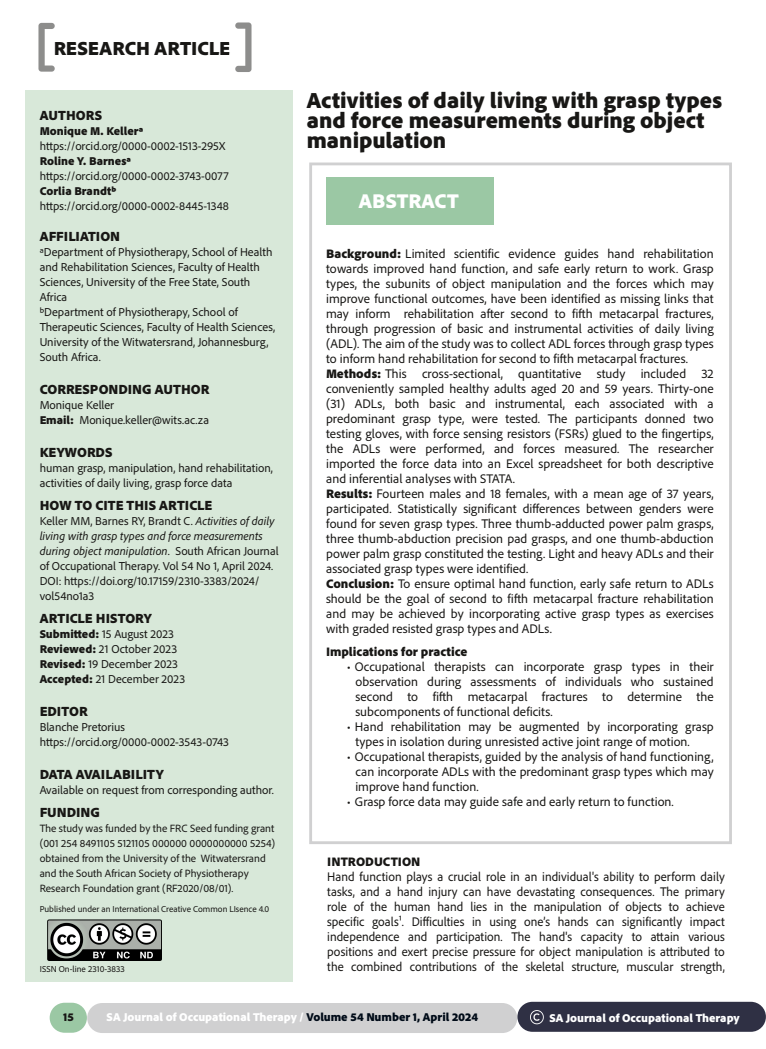
<style>
.page{position:relative;width:766px;height:1049px;background:#fff}
.page>*{position:absolute;margin:0;border:0;box-sizing:border-box;transform-origin:0 0}
.t1{font:900 23px/20px "Adobe Clean";color:#181715}
.t2{font:900 21px "Adobe Clean";color:#fff}
.t3{font:900 20px "Adobe Clean";color:#181715}
.t4{font:900 14px "Adobe Clean";color:#181715}
.t5{font:13px/15px "Adobe Clean";letter-spacing:.005em;color:#181715}
.t6{font:13px/15px "Adobe Clean";letter-spacing:.005em;color:#181715;text-align:justify;scale:.96 1}
.t7{font:900 13px "Adobe Clean";color:#181715}
.t8{font:12px/15px "Adobe Clean";color:#181715}
.t9{font:900 12px "Adobe Clean";color:#fff}
.t10{font:900 12px "Adobe Clean";color:#181715}
.t11{font:11px/15px "Adobe Clean";color:#181715}
.t12{font:9px "Adobe Clean";color:#181715}
.s1{font-weight:900}
.s2{font-style:italic}
.s3{font-size:12.9px}
.s4{color:#000b18}
</style>
<div class="page">
<div style="left:309px;top:162px;width:422px;height:682px;border:3px solid #d0d0d1"></div>
<div style="left:87px;top:1003px;width:430px;height:30px;background:#d0d0d1;border-radius:15px"></div>
<div style="left:517px;top:1002px;width:248px;height:30px;background:#2f3044;border-radius:15px"></div>
<div style="left:326px;top:177px;width:168px;height:48px;background:#9bc8a4"></div>
<img style="left:38px;top:22px;width:17px;height:50px">
<div style="left:26px;top:91px;width:267px;height:891px;background:#d8e8d9"></div>
<img style="left:47px;top:919px;width:114px;height:41px">
<div style="left:50px;top:1003px;width:37px;height:30px;background:#9bc8a4;border-radius:15px"></div>
<img style="left:530px;top:1010px;width:14px;height:15px">
<img style="left:235px;top:22px;width:17px;height:50px">
<h3 class="t3" style="left:54px;top:35px;width:178px">RESEARCH ARTICLE</h3>
<p class="t4" style="left:40px;top:105px;width:64px">AUTHORS</p>
<p class="t10" style="left:40px;top:122px;width:105px">Monique M. Kellera</p>
<p class="t8" style="left:40px;top:137px;width:187px">https://orcid.org/0000-0002-1513-295X</p>
<p class="t10" style="left:40px;top:152px;width:93px">Roline Y. Barnesa</p>
<p class="t8" style="left:40px;top:167px;width:190px">https://orcid.org/0000-0002-3743-0077</p>
<p class="t10" style="left:40px;top:182px;width:78px">Corlia Brandtb</p>
<p class="t8" style="left:40px;top:197px;width:191px">https://orcid.org/0000-0002-8445-1348</p>
<p class="t4" style="left:40px;top:226px;width:82px">AFFILIATION</p>
<p class="t8" style="left:40px;top:243px;width:237px">aDepartment of Physiotherapy, School of Health and Rehabilitation Sciences, Faculty of Health Sciences, University of the Free State, South Africa<br>bDepartment of Physiotherapy, School of Therapeutic Sciences, Faculty of Health Sciences, University of the Witwatersrand, Johannesburg, South Africa.</p>
<p class="t4" style="left:40px;top:379px;width:171px">CORRESPONDING AUTHOR</p>
<p class="t8" style="left:40px;top:396px;width:171px">Monique Keller<br><span class="s1">Email:</span> Monique.keller@wits.ac.za</p>
<p class="t4" style="left:40px;top:442px;width:74px">KEYWORDS</p>
<p class="t8" style="left:40px;top:459px;width:235px">human grasp, manipulation, hand rehabilitation, activities of daily living, grasp force data</p>
<p class="t4" style="left:40px;top:495px;width:174px">HOW TO CITE THIS ARTICLE</p>
<p class="t8" style="left:40px;top:512px;width:240px">Keller MM, Barnes RY, Brandt C. <span class="s2">Activities of daily living with grasp types and force measurements during object manipulation</span>. South African Journal of Occupational Therapy. Vol 54 No 1, April 2024.<br>DOI: https://doi.org/10.17159/2310-3383/2024/ vol54no1a3</p>
<p class="t4" style="left:40px;top:608px;width:114px">ARTICLE HISTORY</p>
<p class="t8" style="left:40px;top:625px;width:147px"><span class="s1">Submitted:</span> 15 August 2023<br><span class="s1">Reviewed:</span> 21 October 2023<br><span class="s1">Revised:</span> 19 December 2023<br><span class="s1">Accepted:</span> 21 December 2023</p>
<p class="t4" style="left:40px;top:701px;width:49px">EDITOR</p>
<p class="t8" style="left:40px;top:718px;width:191px">Blanche Pretorius https://orcid.org/0000-0002-3543-0743</p>
<p class="t4" style="left:40px;top:764px;width:126px">DATA AVAILABILITY</p>
<p class="t8" style="left:40px;top:781px;width:235px">Available on request from corresponding author.</p>
<p class="t4" style="left:40px;top:802px;width:62px">FUNDING</p>
<p class="t11" style="left:40px;top:820px;width:237px">The study was funded by the FRC Seed funding grant (001 254 8491105 5121105 000000 0000000000 5254) obtained from the University of the Witwatersrand and the South African Society of Physiotherapy Research Foundation grant (RF2020/08/01).</p>
<p class="t12" style="left:40px;top:903px;width:231px">Published under an International Creative Common LIsence 4.0</p>
<p class="t12" style="left:40px;top:963px;width:87px">ISSN On-line 2310-3833</p>
<h1 class="t1" style="left:306px;top:89px;width:417px">Activities of daily living with grasp types and force measurements during object manipulation</h1>
<h2 class="t2" style="left:359px;top:187px;width:101px">ABSTRACT</h2>
<p class="t5" style="left:326px;top:245px;width:389px"><span class="s1">Background:</span> Limited scientific evidence guides hand rehabilitation towards improved hand function, and safe early return to work. Grasp types, the subunits of object manipulation and the forces which may improve functional outcomes, have been identified as missing links that may inform rehabilitation after second to fifth metacarpal fractures, through progression of basic and instrumental activities of daily living (ADL). The aim of the study was to collect ADL forces through grasp types to inform hand rehabilitation for second to fifth metacarpal fractures.<br><span class="s1">Methods:</span> This cross-sectional, quantitative study included 32 conveniently sampled healthy adults aged 20 and 59 years. Thirty-one (31) ADLs, both basic and instrumental, each associated with a predominant grasp type, were tested. The participants donned two testing gloves, with force sensing resistors (FSRs) glued to the fingertips, the ADLs were performed, and forces measured. The researcher imported the force data into an Excel spreadsheet for both descriptive and inferential analyses with STATA.<br><span class="s1">Results:</span> Fourteen males and 18 females, with a mean age of 37 years, participated. Statistically significant differences between genders were found for seven grasp types. Three thumb-adducted power palm grasps, three thumb-abduction precision pad grasps, and one thumb-abduction power palm grasp constituted the testing. Light and heavy ADLs and their associated grasp types were identified.<br><span class="s1">Conclusion:</span> To ensure optimal hand function, early safe return to ADLs should be the goal of second to fifth metacarpal fracture rehabilitation and may be achieved by incorporating active grasp types as exercises with graded resisted grasp types and ADLs.</p>
<p class="t7" style="left:326px;top:643px;width:143px">Implications for practice</p>
<p class="t5" style="left:355px;top:658px;width:360px;text-align:justify;text-indent:-9px">• Occupational therapists can incorporate grasp types in their observation during assessments of individuals who sustained second to fifth metacarpal fractures to determine the subcomponents of functional deficits.</p>
<p class="t5" style="left:355px;top:718px;width:360px;text-indent:-9px">• Hand rehabilitation may be augmented by incorporating grasp types in isolation during unresisted active joint range of motion.</p>
<p class="t5" style="left:355px;top:748px;width:360px;text-align:justify;text-indent:-9px">• Occupational therapists, guided by the analysis of hand functioning, can incorporate ADLs with the predominant grasp types which may improve hand function.</p>
<p class="t5" style="left:347px;top:793px;width:328px">• Grasp force data may guide safe and early return to function.</p>
<p class="t7" style="left:327px;top:853px;width:95px">INTRODUCTION</p>
<p class="t6" style="left:327px;top:868px;width:415px">Hand function plays a crucial role in an individual's ability to perform daily tasks, and a hand injury can have devastating consequences. The primary role of the human hand lies in the manipulation of objects to achieve specific goals<span class="s3">1</span>. Difficulties in using one’s hands can significantly impact independence and participation. The hand's capacity to attain various positions and exert precise pressure for object manipulation is attributed to the combined contributions of the skeletal structure, muscular strength,</p>
<p class="t10" style="left:63px;top:1008px;width:12px">15</p>
<p class="t9" style="left:107px;top:1009px;width:373px">SA Journal of Occupational Therapy / <span class="s4">Volume 54 Number 1, April 2024</span></p>
<p class="t9" style="left:549px;top:1009px;width:192px">SA Journal of Occupational Therapy</p>
</div>
